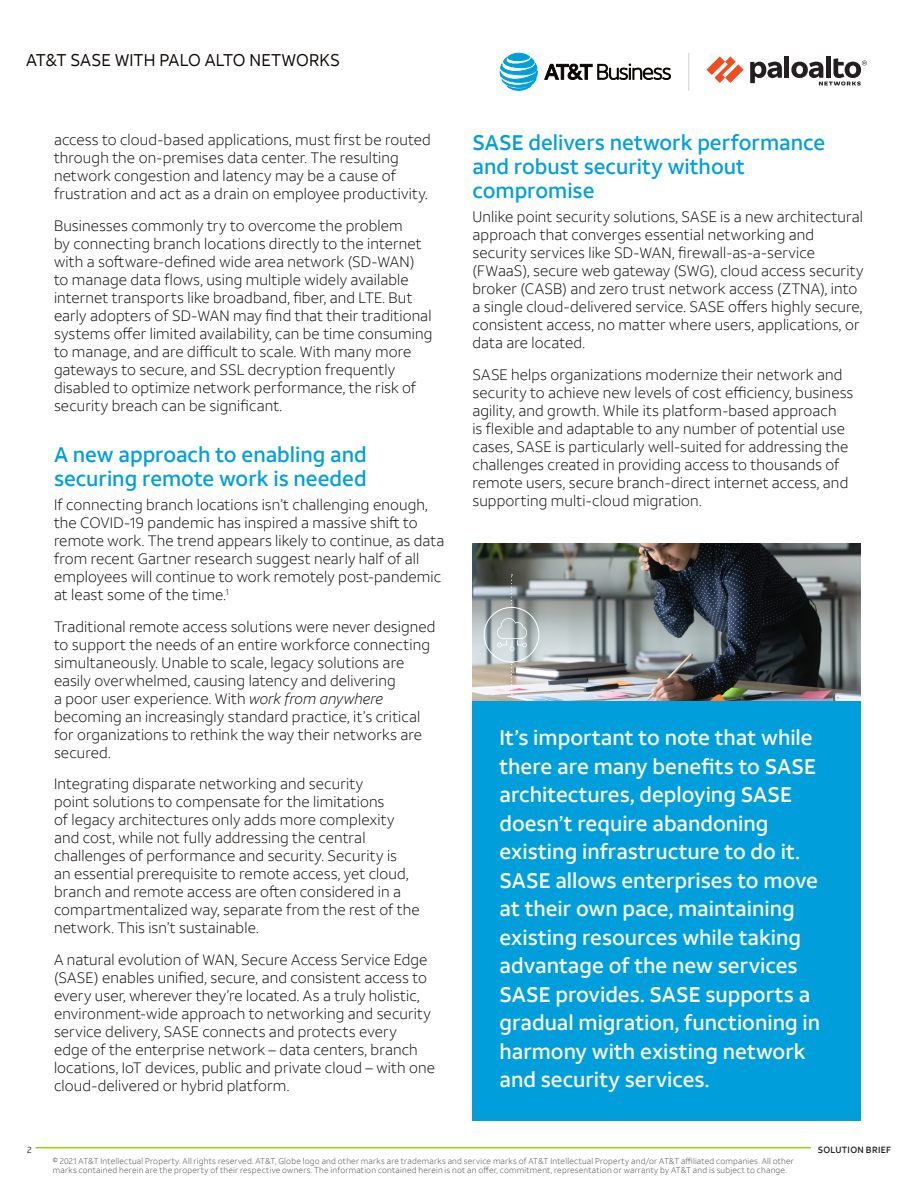
<style>
.page{position:relative;width:918px;height:1188px;background:#fff}
.page>*{position:absolute;margin:0;border:0;box-sizing:border-box;transform-origin:0 0}
.P_-_Paragraph_Style3{font:500 21px/28.5px "ATT Aleck Sans";color:#fff}
.P_-_Paragraph_Style3-2{font:500 21px/24px "ATT Aleck Sans";color:#009fdb}
.P_-_Paragraph_Style2{font:16.95px "ATT Aleck Sans";letter-spacing:.005em;color:#0a0604}
.P_-_Paragraph_Style3-3{font:300 15px/18px "ATT Aleck Sans";letter-spacing:.01em;color:#0a0604}
.t1{font:500 9px "ATT Aleck Sans";letter-spacing:.035em;color:#231f20}
.t2{font:9px "ATT Aleck Sans";color:#231f20}
.t3{font:300 8.25px/9px "ATT Aleck Sans";letter-spacing:.03em;color:#454747}
.s1{font-style:italic}
</style>
<div class="page">
<hr style="left:688px;top:53px;width:2px;height:38px;background:#dcdddf">
<svg style="left:500px;top:53px;width:37px;height:37px"></svg>
<svg style="left:545px;top:64px;width:47px;height:16px"></svg>
<svg style="left:598px;top:64px;width:72px;height:16px"></svg>
<hr style="left:36px;top:1147px;width:775px;height:1px;background:#91dc00">
<svg style="left:707px;top:56px;width:37px;height:27px"></svg>
<hr style="left:785px;top:56px;width:4px;height:22px;background:#231f20">
<svg style="left:750px;top:62px;width:32px;height:21px"></svg>
<div style="left:826px;top:56px;width:5px;height:22px;background:#231f20"></div>
<svg style="left:791px;top:58px;width:76px;height:28px"></svg>
<div style="left:472px;top:695px;width:389px;height:426px;background:#009fdb"></div>
<img style="left:472px;top:543px;width:389px;height:158px">
<div style="left:484px;top:607px;width:55px;height:55px;border:1px solid #fff;border-radius:50%"></div>
<svg style="left:511px;top:574px;width:2px;height:34px"></svg>
<svg style="left:511px;top:662px;width:2px;height:33px"></svg>
<svg style="left:497px;top:618px;width:30px;height:33px"></svg>
<p class="P_-_Paragraph_Style2" style="left:26px;top:50px;width:315px">AT&amp;T SASE WITH PALO ALTO NETWORKS</p>
<p class="P_-_Paragraph_Style3-3" style="left:54px;top:131px;width:378px">access to cloud-based applications, must first be routed through the on-premises data center. The resulting network congestion and latency may be a cause of frustration and act as a drain on employee productivity.</p>
<p class="P_-_Paragraph_Style3-3" style="left:54px;top:216px;width:380px">Businesses commonly try to overcome the problem<br>by connecting branch locations directly to the internet with a software-defined wide area network (SD-WAN) to manage data flows, using multiple widely available internet transports like broadband, fiber, and LTE. But early adopters of SD-WAN may find that their traditional systems offer limited availability, can be time consuming to manage, and are difficult to scale. With many more gateways to secure, and SSL decryption frequently disabled to optimize network performance, the risk of security breach can be significant.</p>
<p class="P_-_Paragraph_Style3-2" style="left:54px;top:442px;width:314px">A new approach to enabling and securing remote work is needed</p>
<p class="P_-_Paragraph_Style3-3" style="left:54px;top:496px;width:392px">If connecting branch locations isn’t challenging enough, the COVID-19 pandemic has inspired a massive shift to remote work. The trend appears likely to continue, as data from recent Gartner research suggest nearly half of all employees will continue to work remotely post-pandemic at least some of the time.<sup>1</sup></p>
<p class="P_-_Paragraph_Style3-3" style="left:54px;top:618px;width:383px">Traditional remote access solutions were never designed to support the needs of an entire workforce connecting simultaneously. Unable to scale, legacy solutions are easily overwhelmed, causing latency and delivering<br>a poor user experience. With <span class="s1">work from anywhere </span>becoming an increasingly standard practice, it’s critical for organizations to rethink the way their networks are secured.</p>
<p class="P_-_Paragraph_Style3-3" style="left:54px;top:775px;width:367px">Integrating disparate networking and security<br>point solutions to compensate for the limitations<br>of legacy architectures only adds more complexity and cost, while not fully addressing the central challenges of performance and security. Security is<br>an essential prerequisite to remote access, yet cloud, branch and remote access are often considered in a compartmentalized way, separate from the rest of the network. This isn’t sustainable.</p>
<p class="P_-_Paragraph_Style3-3" style="left:54px;top:951px;width:383px">A natural evolution of WAN, Secure Access Service Edge (SASE) enables unified, secure, and consistent access to every user, wherever they’re located. As a truly holistic, environment-wide approach to networking and security service delivery, SASE connects and protects every<br>edge of the enterprise network – data centers, branch locations, IoT devices, public and private cloud – with one cloud-delivered or hybrid platform.</p>
<p class="P_-_Paragraph_Style3-2" style="left:472px;top:130px;width:354px">SASE delivers network performance and robust security without compromise</p>
<p class="P_-_Paragraph_Style3-3" style="left:472px;top:208px;width:392px">Unlike point security solutions, SASE is a new architectural approach that converges essential networking and security services like SD-WAN, firewall-as-a-service (FWaaS), secure web gateway (SWG), cloud access security broker (CASB) and zero trust network access (ZTNA), into a single cloud-delivered service. SASE offers highly secure, consistent access, no matter where users, applications, or data are located.</p>
<p class="P_-_Paragraph_Style3-3" style="left:472px;top:366px;width:382px">SASE helps organizations modernize their network and security to achieve new levels of cost efficiency, business agility, and growth. While its platform-based approach<br>is flexible and adaptable to any number of potential use cases, SASE is particularly well-suited for addressing the challenges created in providing access to thousands of remote users, secure branch-direct internet access, and supporting multi-cloud migration.</p>
<p class="P_-_Paragraph_Style3" style="left:500px;top:724px;width:322px">It’s important to note that while there are many benefits to SASE architectures, deploying SASE doesn’t require abandoning existing infrastructure to do it.<br>SASE allows enterprises to move at their own pace, maintaining existing resources while taking advantage of the new services<br>SASE provides. SASE supports a gradual migration, functioning in harmony with existing network and security services.</p>
<p class="t2" style="left:27px;top:1144px;width:6px">2</p>
<p class="t1" style="left:818px;top:1144px;width:75px">SOLUTION BRIEF</p>
<p class="t3" style="left:53px;top:1157px;width:743px">© 2021 AT&amp;T Intellectual Property. All rights reserved. AT&amp;T, Globe logo and other marks are trademarks and service marks of AT&amp;T Intellectual Property and/or AT&amp;T affiliated companies. All other marks contained herein are the property of their respective owners. The information contained herein is not an offer, commitment, representation or warranty by AT&amp;T and is subject to change.</p>
</div>
